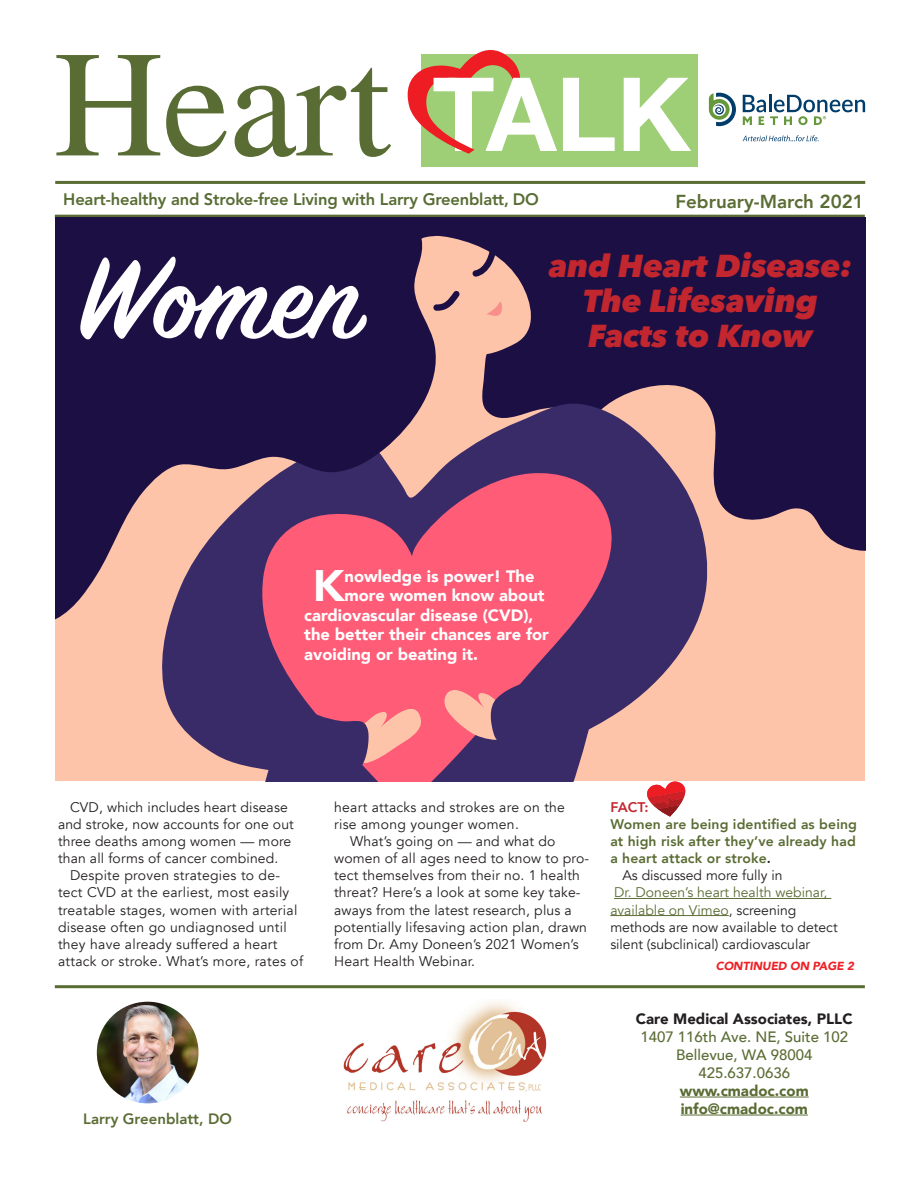
<style>
.page{position:relative;width:918px;height:1188px;background:#fff}
.page>*{position:absolute;margin:0;border:0;box-sizing:border-box;transform-origin:0 0}
.t1{font:900 44.1px "Avenir";color:#fff}
.t2{font:italic 800 31.65px/34.5px "Avenir Next";color:#c2262e;text-align:center}
.t3{font:800 18.75px "Avenir";color:#5a6c34}
.t4{font:900 16.5px "Avenir";color:#fff}
.t5{font:800 16.5px "Avenir";letter-spacing:-.01em;color:#586c34}
.t6{font:500 15px/18px "Avenir";color:#5a6c34;text-align:center}
.t7{font:900 15px/18px "Avenir";color:#5a6c34}
.t8{font:900 15px "Avenir";color:#231f20}
.t9{font:800 15px "Avenir";color:#5a6c34}
.t10{font:13.95px/17.1px "Avenir";letter-spacing:.01em;color:#231f20}
.t11{font:800 13.95px/17.1px "Avenir";letter-spacing:.01em;color:#5a6c34}
.t12{font:italic 900 11.7px "Avenir";letter-spacing:-.01em;color:#ee2026}
.s1{color:#c2262e}
.s2{color:#231f20}
.s3{color:#5a6c34}
</style>
<div class="page">
<hr style="left:55px;top:985px;width:810px;height:3px;background:#586c34">
<div style="left:421px;top:55px;width:276px;height:112px;background:#9ecf77"></div>
<svg style="left:563px;top:78px;width:52px;height:73px"></svg>
<svg style="left:624px;top:78px;width:67px;height:73px"></svg>
<svg style="left:407px;top:50px;width:150px;height:104px"></svg>
<svg style="left:56px;top:55px;width:104px;height:100px"></svg>
<svg style="left:166px;top:86px;width:61px;height:71px"></svg>
<svg style="left:235px;top:68px;width:156px;height:89px"></svg>
<hr style="left:55px;top:181px;width:810px;height:3px;background:#586c34">
<hr style="left:55px;top:215px;width:810px;height:3px;background:#586c34">
<svg style="left:709px;top:93px;width:27px;height:33px"></svg>
<svg style="left:743px;top:135px;width:76px;height:6px"></svg>
<svg style="left:743px;top:94px;width:122px;height:31px"></svg>
<img style="left:97px;top:1002px;width:102px;height:101px;border-radius:51px">
<hr style="left:680px;top:1097px;width:129px;height:1px;background:#5a6c34">
<hr style="left:681px;top:1115px;width:127px;height:1px;background:#5a6c34">
<img style="left:343px;top:1001px;width:204px;height:120px">
<div style="left:56px;top:218px;width:810px;height:563px;background:#fdc4aa"></div>
<svg style="left:445px;top:218px;width:421px;height:336px;background:#2d1d4c"></svg>
<svg style="left:445px;top:318px;width:125px;height:83px;fill:#1c0f44"></svg>
<svg style="left:162px;top:401px;width:548px;height:380px"></svg>
<svg style="left:56px;top:218px;width:389px;height:409px"></svg>
<hr style="left:614px;top:898px;width:217px;height:1px;background:#5a6c34">
<hr style="left:610px;top:915px;width:119px;height:1px;background:#5a6c34">
<svg style="left:80px;top:232px;width:459px;height:126px"></svg>
<svg style="left:647px;top:780px;width:38px;height:37px"></svg>
<p class="t5" style="left:63px;top:187px;width:477px">Heart-healthy and Stroke-free Living with Larry Greenblatt, DO</p>
<p class="t3" style="left:675px;top:187px;width:190px">February-March 2021</p>
<p class="t2" style="left:549px;top:249px;width:305px">and Heart Disease:<br>The Lifesaving<br>Facts to Know</p>
<p class="t1" style="left:313px;top:548px;width:33px">K</p>
<p class="t4" style="left:345px;top:562px;width:192px">nowledge is power! The</p>
<p class="t4" style="left:345px;top:581px;width:202px">more women know about</p>
<p class="t4" style="left:304px;top:601px;width:231px">cardiovascular disease (CVD),</p>
<p class="t4" style="left:304px;top:620px;width:246px">the better their chances are for</p>
<p class="t4" style="left:304px;top:640px;width:175px">avoiding or beating it.</p>
<p class="t10" style="left:58px;top:799px;width:237px;text-indent:12px">CVD, which includes heart disease and stroke, now accounts for one out three deaths among women — more than all forms of cancer combined.</p>
<p class="t10" style="left:58px;top:867px;width:247px;text-indent:12px">Despite proven strategies to de&shy;tect CVD at the earliest, most easily treatable stages, women with arterial disease often go undiagnosed until they have already suffered a heart attack or stroke. What’s more, rates of</p>
<p class="t9" style="left:83px;top:1107px;width:150px">Larry Greenblatt, DO</p>
<p class="t10" style="left:334px;top:799px;width:232px">heart attacks and strokes are on the rise among younger women.</p>
<p class="t10" style="left:334px;top:833px;width:257px;text-indent:16px">What’s going on — and what do women of all ages need to know to pro&shy;tect themselves from their no. 1 health threat? Here’s a look at some key take&shy;aways from the latest research, plus a potentially lifesaving action plan, drawn from Dr. Amy Doneen’s 2021 Women’s Heart Health Webinar.</p>
<p class="t11" style="left:610px;top:799px;width:248px"><span class="s1">FACT:<br></span>Women are being identified as being at high risk after they’ve already had a heart attack or stroke<span class="s2">.</span></p>
<p class="t10" style="left:610px;top:867px;width:229px;text-indent:12px">As discussed more fully in<br><span class="s3">Dr. Doneen’s heart health webinar, available on Vimeo</span>, screening methods are now available to detect silent (subclinical) cardiovascular</p>
<p class="t12" style="left:716px;top:956px;width:140px">CONTINUED ON PAGE 2</p>
<p class="t8" style="left:636px;top:1006px;width:218px">Care Medical Associates, PLLC</p>
<p class="t6" style="left:640px;top:1027px;width:209px">1407 116th Ave. NE, Suite 102<br>Bellevue, WA 98004<br>425.637.0636</p>
<p class="t7" style="left:680px;top:1081px;width:130px">www.cmadoc.com info@cmadoc.com</p>
</div>
